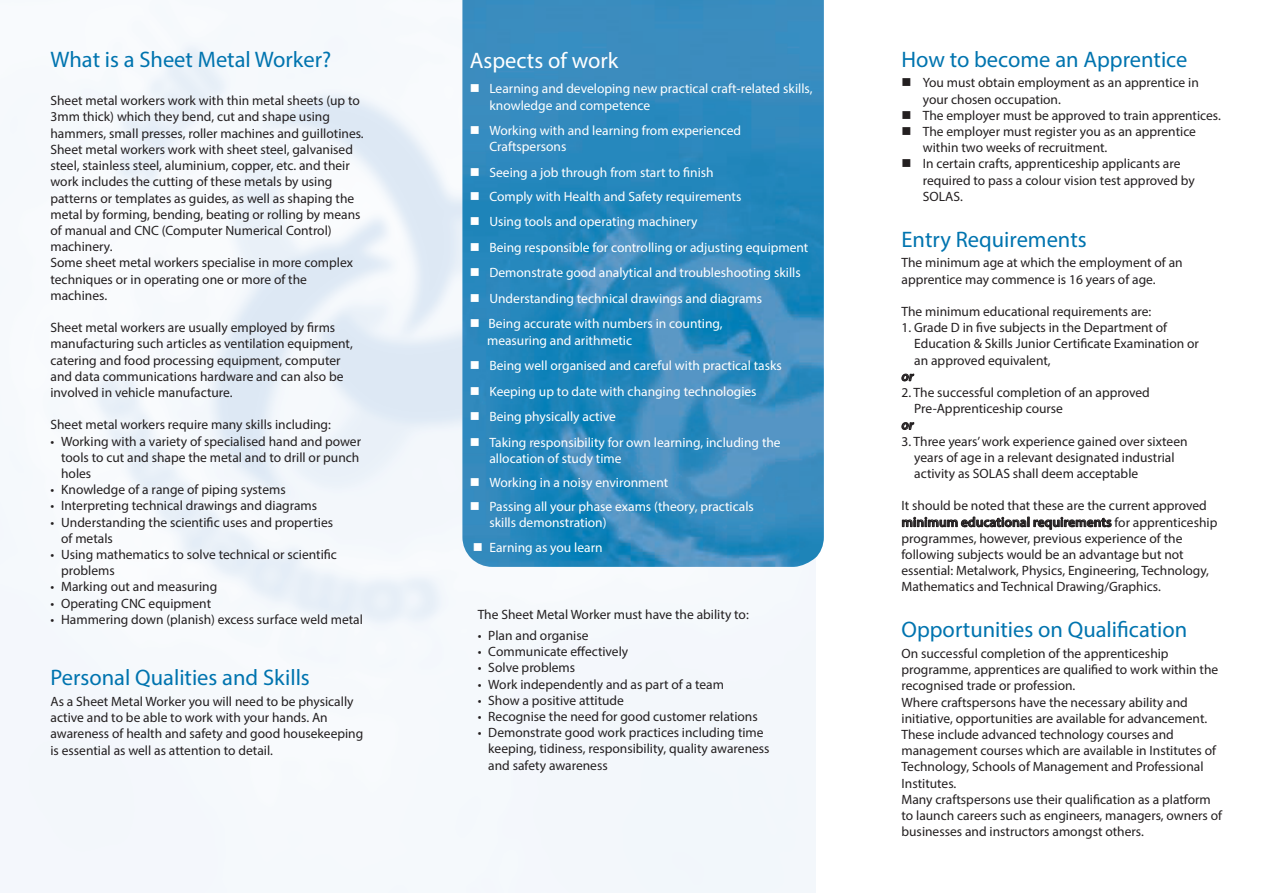
<style>
.page{position:relative;width:1263px;height:893px;background:#fff}
.page>*{position:absolute;margin:0;border:0;box-sizing:border-box;transform-origin:0 0}
.t1{font:22.5px "Myriad Pro";color:#0074af}
.t2{font:22.5px "Myriad Pro";color:#fff}
.t3{font:13.5px/16.2px "Myriad Pro";color:#231f20}
.t4{font:13.5px/16.2px "Myriad Pro";color:#fff}
.t5{font:italic 600 13.5px "Myriad Pro";color:#231f20}
.s1{font-weight:600}
</style>
<div class="page">
<svg style="left:901px;top:373px;width:14px;height:9px"></svg>
<svg style="left:901px;top:422px;width:14px;height:8px"></svg>
<svg style="left:902px;top:516px;width:210px;height:14px"></svg>
<img style="left:462px;top:0;width:362px;height:567px">
<svg style="left:480px;top:252px;width:13px;height:1px"></svg>
<svg style="left:480px;top:511px;width:13px;height:1px"></svg>
<svg style="left:483px;top:552px;width:13px;height:1px"></svg>
<p class="t1" style="left:50px;top:45px;width:282px">What is a Sheet Metal Worker?</p>
<p class="t3" style="left:50px;top:92px;width:311px">Sheet metal workers work with thin metal sheets (up to</p>
<p class="t3" style="left:50px;top:109px;width:315px">3mm thick) which they bend, cut and shape using hammers, small presses, roller machines and guillotines.</p>
<p class="t3" style="left:50px;top:141px;width:312px">Sheet metal workers work with sheet steel, galvanised steel, stainless steel, aluminium, copper, etc. and their work includes the cutting of these metals by using patterns or templates as guides, as well as shaping the metal by forming, bending, beating or rolling by means of manual and CNC (Computer Numerical Control) machinery.</p>
<p class="t3" style="left:50px;top:254px;width:304px">Some sheet metal workers specialise in more complex techniques or in operating one or more of the machines.</p>
<p class="t3" style="left:50px;top:319px;width:304px">Sheet metal workers are usually employed by firms manufacturing such articles as ventilation equipment, catering and food processing equipment, computer and data communications hardware and can also be involved in vehicle manufacture.</p>
<p class="t3" style="left:50px;top:416px;width:282px">Sheet metal workers require many skills including:</p>
<p class="t3" style="left:61px;top:433px;width:301px;text-indent:-11px">• Working with a variety of specialised hand and power tools to cut and shape the metal and to drill or punch holes</p>
<p class="t3" style="left:50px;top:481px;width:237px">• Knowledge of a range of piping systems</p>
<p class="t3" style="left:50px;top:497px;width:268px">• Interpreting technical drawings and diagrams</p>
<p class="t3" style="left:50px;top:514px;width:284px">• Understanding the scientific uses and properties</p>
<p class="t3" style="left:61px;top:530px;width:53px">of metals</p>
<p class="t3" style="left:61px;top:546px;width:277px;text-indent:-11px">• Using mathematics to solve technical or scientific problems</p>
<p class="t3" style="left:50px;top:578px;width:168px">• Marking out and measuring</p>
<p class="t3" style="left:50px;top:595px;width:162px">• Operating CNC equipment</p>
<p class="t3" style="left:50px;top:611px;width:314px">• Hammering down (planish) excess surface weld metal</p>
<p class="t1" style="left:50px;top:664px;width:261px">Personal Qualities and Skills</p>
<p class="t3" style="left:50px;top:693px;width:314px">As a Sheet Metal Worker you will need to be physically active and to be able to work with your hands. An awareness of health and safety and good housekeeping is essential as well as attention to detail.</p>
<p class="t2" style="left:470px;top:46px;width:150px">Aspects of work</p>
<p class="t4" style="left:489px;top:81px;width:325px;text-indent:-19px">■ Learning and developing new practical craft-related skills, knowledge and competence</p>
<p class="t4" style="left:470px;top:122px;width:273px">■ Working with and learning from experienced</p>
<p class="t4" style="left:489px;top:138px;width:79px">Craftspersons</p>
<p class="t4" style="left:470px;top:164px;width:245px">■ Seeing a job through from start to finish</p>
<p class="t4" style="left:470px;top:188px;width:273px">■ Comply with Health and Safety requirements</p>
<p class="t4" style="left:470px;top:213px;width:229px">■ Using tools and operating machinery</p>
<p class="t4" style="left:470px;top:239px;width:340px">■ Being responsible for controlling or adjusting equipment</p>
<p class="t4" style="left:470px;top:264px;width:332px">■ Demonstrate good analytical and troubleshooting skills</p>
<p class="t4" style="left:470px;top:290px;width:294px">■ Understanding technical drawings and diagrams</p>
<p class="t4" style="left:470px;top:315px;width:254px">■ Being accurate with numbers in counting,</p>
<p class="t4" style="left:487px;top:332px;width:147px">measuring and arithmetic</p>
<p class="t4" style="left:470px;top:357px;width:313px">■ Being well organised and careful with practical tasks</p>
<p class="t4" style="left:470px;top:383px;width:288px">■ Keeping up to date with changing technologies</p>
<p class="t4" style="left:470px;top:408px;width:148px">■ Being physically active</p>
<p class="t4" style="left:470px;top:434px;width:312px">■ Taking responsibility for own learning, including the</p>
<p class="t4" style="left:489px;top:450px;width:134px">allocation of study time</p>
<p class="t4" style="left:470px;top:474px;width:200px">■ Working in a noisy environment</p>
<p class="t4" style="left:470px;top:498px;width:285px">■ Passing all your phase exams (theory, practicals</p>
<p class="t4" style="left:489px;top:514px;width:119px">skills demonstration)</p>
<p class="t4" style="left:473px;top:540px;width:131px">■ Earning as you learn</p>
<p class="t3" style="left:478px;top:606px;width:273px">The Sheet Metal Worker must have the ability to:</p>
<p class="t3" style="left:478px;top:627px;width:112px">• Plan and organise</p>
<p class="t3" style="left:478px;top:643px;width:152px">• Communicate effectively</p>
<p class="t3" style="left:478px;top:659px;width:99px">• Solve problems</p>
<p class="t3" style="left:478px;top:676px;width:248px">• Work independently and as part of a team</p>
<p class="t3" style="left:478px;top:692px;width:148px">• Show a positive attitude</p>
<p class="t3" style="left:478px;top:708px;width:282px">• Recognise the need for good customer relations</p>
<p class="t3" style="left:488px;top:724px;width:283px;text-indent:-11px">• Demonstrate good work practices including time keeping, tidiness, responsibility, quality awareness and safety awareness</p>
<p class="t1" style="left:901px;top:45px;width:287px">How to become an Apprentice</p>
<p class="t3" style="left:923px;top:75px;width:278px;text-indent:-21px">■ You must obtain employment as an apprentice in your chosen occupation.</p>
<p class="t3" style="left:901px;top:107px;width:321px">■ The employer must be approved to train apprentices.</p>
<p class="t3" style="left:923px;top:123px;width:275px;text-indent:-21px">■ The employer must register you as an apprentice within two weeks of recruitment.</p>
<p class="t3" style="left:901px;top:156px;width:280px">■ In certain crafts, apprenticeship applicants are</p>
<p class="t3" style="left:923px;top:172px;width:273px">required to pass a colour vision test approved by<br>SOLAS.</p>
<p class="t1" style="left:901px;top:225px;width:187px">Entry Requirements</p>
<p class="t3" style="left:901px;top:255px;width:283px">The minimum age at which the employment of an</p>
<p class="t3" style="left:901px;top:271px;width:256px">apprentice may commence is 16 years of age.</p>
<p class="t3" style="left:901px;top:303px;width:251px">The minimum educational requirements are:</p>
<p class="t3" style="left:901px;top:319px;width:267px">1. Grade D in five subjects in the Department of</p>
<p class="t3" style="left:914px;top:336px;width:286px">Education &amp; Skills Junior Certificate Examination or</p>
<p class="t3" style="left:914px;top:352px;width:138px">an approved equivalent,</p>
<p class="t5" style="left:901px;top:368px;width:14px">or</p>
<p class="t3" style="left:901px;top:384px;width:250px">2. The successful completion of an approved</p>
<p class="t3" style="left:914px;top:400px;width:150px">Pre-Apprenticeship course</p>
<p class="t5" style="left:901px;top:416px;width:14px">or</p>
<p class="t3" style="left:901px;top:433px;width:288px">3. Three years’ work experience gained over sixteen</p>
<p class="t3" style="left:914px;top:449px;width:262px">years of age in a relevant designated industrial</p>
<p class="t3" style="left:914px;top:465px;width:225px">activity as SOLAS shall deem acceptable</p>
<p class="t3" style="left:901px;top:498px;width:317px">It should be noted that these are the current approved <span class="s1">minimum educational requirements</span> for apprenticeship programmes, however, previous experience of the following subjects would be an advantage but not essential: Metalwork, Physics, Engineering, Technology, Mathematics and Technical Drawing/Graphics.</p>
<p class="t1" style="left:901px;top:616px;width:287px">Opportunities on Qualification</p>
<p class="t3" style="left:901px;top:645px;width:318px">On successful completion of the apprenticeship programme, apprentices are qualified to work within the recognised trade or profession.</p>
<p class="t3" style="left:901px;top:694px;width:316px">Where craftspersons have the necessary ability and initiative, opportunities are available for advancement.<br>These include advanced technology courses and management courses which are available in Institutes of Technology, Schools of Management and Professional Institutes.</p>
<p class="t3" style="left:901px;top:791px;width:322px">Many craftspersons use their qualification as a platform to launch careers such as engineers, managers, owners of businesses and instructors amongst others.</p>
</div>
